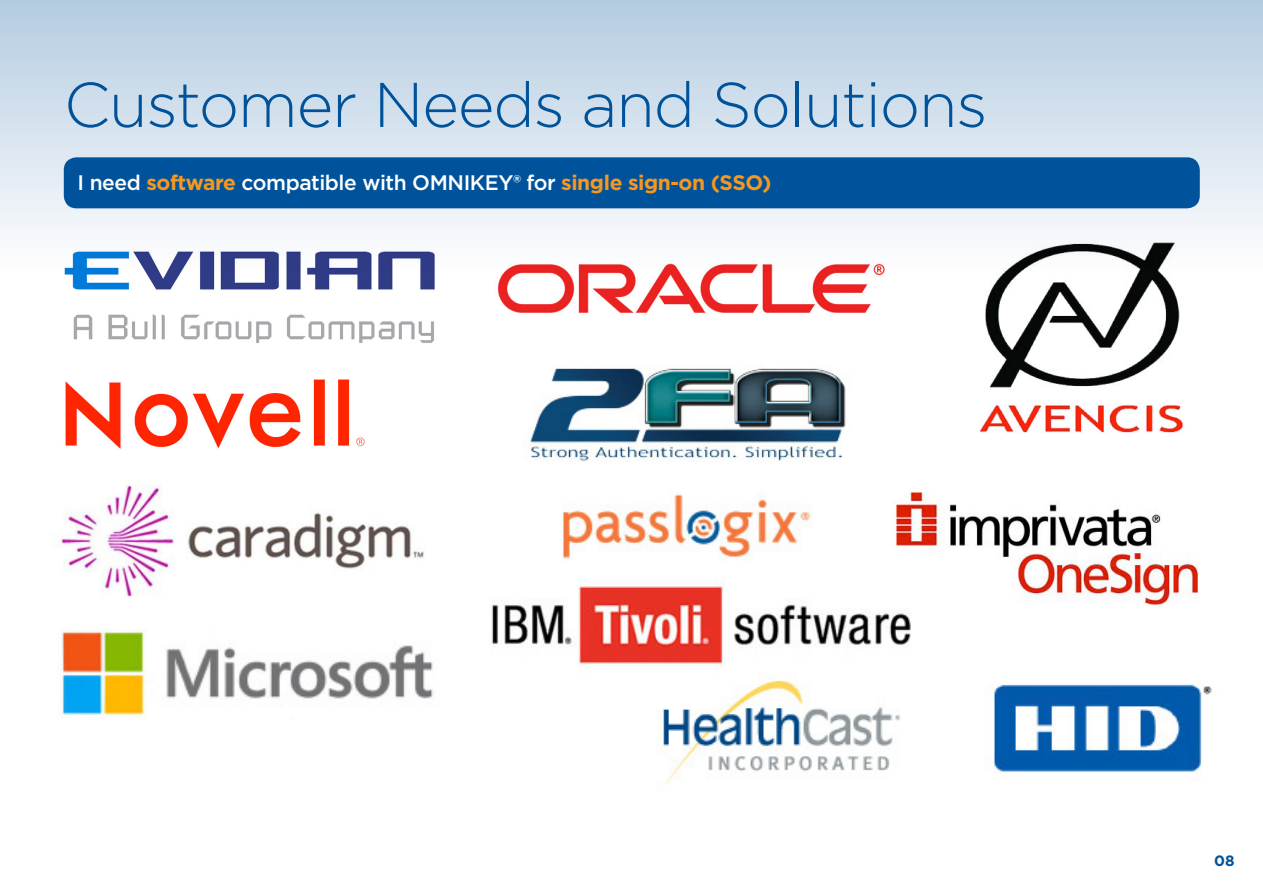
<style>
.page{position:relative;width:1263px;height:893px;background:#fff}
.page>*{position:absolute;margin:0;border:0;box-sizing:border-box;transform-origin:0 0}
.t1{font:300 63px "Gotham";letter-spacing:-.02em;color:#00539b}
.t2{font:500 21px "Gotham";letter-spacing:-.02em;color:#fff}
.t3{font:700 15px "Gotham";color:#00539b}
.s1{font-weight:700;color:#f8971d}
</style>
<div class="page">
<div style="left:1px;top:0;width:1262px;height:274px;background:linear-gradient(to bottom,#b4cce1,#fdfdfe)"></div>
<img style="left:64px;top:250px;width:372px;height:93px">
<div style="left:64px;top:157px;width:1136px;height:51px;background:#00539b;border-radius:13px"></div>
<img style="left:530px;top:367px;width:316px;height:94px">
<img style="left:978px;top:239px;width:206px;height:194px">
<img style="left:57px;top:485px;width:367px;height:112px">
<img style="left:662px;top:686px;width:238px;height:98px">
<img style="left:990px;top:684px;width:222px;height:95px">
<img style="left:491px;top:584px;width:420px;height:102px">
<img style="left:892px;top:492px;width:306px;height:115px">
<img style="left:61px;top:629px;width:372px;height:88px">
<img style="left:65px;top:379px;width:300px;height:70px">
<img style="left:491px;top:221px;width:400px;height:93px">
<img style="left:562px;top:494px;width:251px;height:67px">
<h1 class="t1" style="left:64px;top:65px;width:925px">Customer Needs and Solutions</h1>
<p class="t2" style="left:78px;top:169px;width:695px">I need <span class="s1">software</span> compatible with OMNIKEY® for <span class="s1">single sign-on (SSO)</span></p>
<p class="t3" style="left:1214px;top:851px;width:22px">08</p>
</div>
